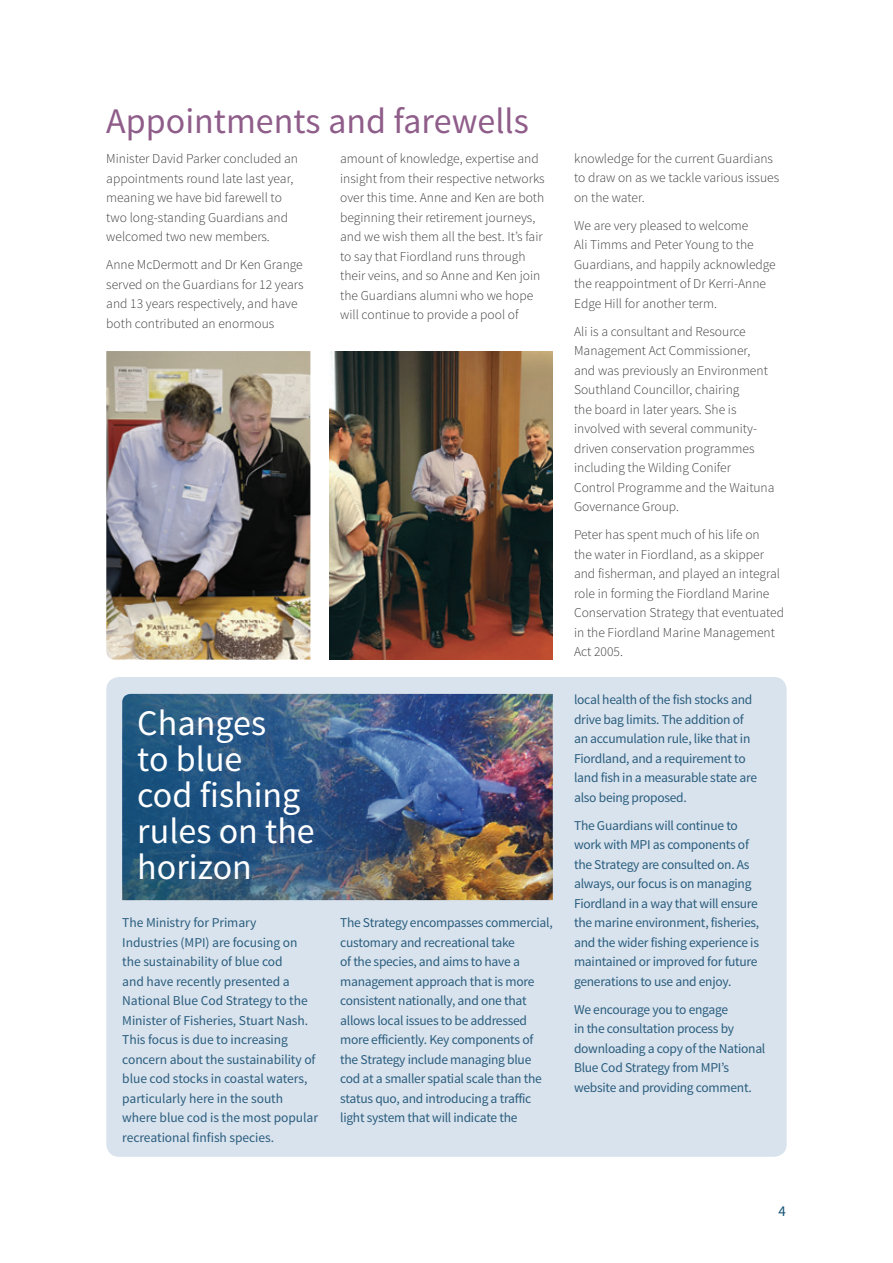
<style>
.page{position:relative;width:893px;height:1263px;background:#fff}
.page>*{position:absolute;margin:0;border:0;box-sizing:border-box;transform-origin:0 0}
.t1{font:36px/36px "Source Sans Pro";color:#fff}
.t2{font:36px "Source Sans Pro";color:#8f5d8a}
.t3{font:15px "Source Sans Pro";color:#125275}
.t4{font:13.5px/19.5px "Source Sans Pro";letter-spacing:-.02em;color:#2a5d7e}
.t5{font:300 13.5px/19.5px "Source Sans Pro";color:#3e3e3f}
</style>
<div class="page">
<img style="left:329px;top:351px;width:224px;height:309px">
<img style="left:106px;top:351px;width:204px;height:309px">
<div style="left:106px;top:677px;width:681px;height:480px;background:#d9e3ed;border-radius:13px"></div>
<img style="left:515px;top:694px;width:38px;height:206px">
<img style="left:122px;top:694px;width:393px;height:206px">
<h1 class="t2" style="left:106px;top:99px;width:424px">Appointments and farewells</h1>
<p class="t5" style="left:106px;top:149px;width:193px">Minister David Parker concluded an appointments round late last year, meaning we have bid farewell to two long-standing Guardians and welcomed two new members.</p>
<p class="t5" style="left:106px;top:255px;width:199px">Anne McDermott and Dr Ken Grange served on the Guardians for 12 years and 13 years respectively, and have both contributed an enormous</p>
<h1 class="t1" style="left:137px;top:705px;width:179px">Changes<br>to blue<br>cod fishing rules on the horizon</h1>
<p class="t4" style="left:122px;top:913px;width:197px">The Ministry for Primary<br>Industries (MPI) are focusing on the sustainability of blue cod<br>and have recently presented a<br>National Blue Cod Strategy to the<br>Minister of Fisheries, Stuart Nash.<br>This focus is due to increasing concern about the sustainability of blue cod stocks in coastal waters, particularly here in the south where blue cod is the most popular recreational finfish species.</p>
<p class="t5" style="left:340px;top:149px;width:206px">amount of knowledge, expertise and insight from their respective networks over this time. Anne and Ken are both beginning their retirement journeys, and we wish them all the best. It’s fair to say that Fiordland runs through their veins, and so Anne and Ken join the Guardians alumni who we hope will continue to provide a pool of</p>
<p class="t5" style="left:574px;top:149px;width:207px">knowledge for the current Guardians to draw on as we tackle various issues on the water.</p>
<p class="t5" style="left:574px;top:216px;width:203px">We are very pleased to welcome<br>Ali Timms and Peter Young to the<br>Guardians, and happily acknowledge the reappointment of Dr Kerri-Anne<br>Edge Hill for another term.</p>
<p class="t5" style="left:574px;top:322px;width:202px">Ali is a consultant and Resource<br>Management Act Commissioner, and was previously an Environment<br>Southland Councillor, chairing<br>the board in later years. She is involved with several community&shy;driven conservation programmes including the Wilding Conifer<br>Control Programme and the Waituna<br>Governance Group.</p>
<p class="t5" style="left:574px;top:525px;width:212px">Peter has spent much of his life on<br>the water in Fiordland, as a skipper and fisherman, and played an integral role in forming the Fiordland Marine<br>Conservation Strategy that eventuated in the Fiordland Marine Management<br>Act 2005.</p>
<p class="t4" style="left:340px;top:913px;width:214px">The Strategy encompasses commercial, customary and recreational take<br>of the species, and aims to have a management approach that is more consistent nationally, and one that allows local issues to be addressed more efficiently. Key components of the Strategy include managing blue cod at a smaller spatial scale than the status quo, and introducing a traffic light system that will indicate the</p>
<p class="t4" style="left:574px;top:690px;width:184px">local health of the fish stocks and drive bag limits. The addition of an accumulation rule, like that in<br>Fiordland, and a requirement to land fish in a measurable state are also being proposed.</p>
<p class="t4" style="left:574px;top:816px;width:187px">The Guardians will continue to work with MPI as components of the Strategy are consulted on. As always, our focus is on managing<br>Fiordland in a way that will ensure the marine environment, fisheries, and the wider fishing experience is maintained or improved for future generations to use and enjoy.</p>
<p class="t4" style="left:574px;top:1000px;width:193px">We encourage you to engage<br>in the consultation process by downloading a copy of the National<br>Blue Cod Strategy from MPI’s website and providing comment.</p>
<p class="t3" style="left:778px;top:1201px;width:9px">4</p>
</div>
